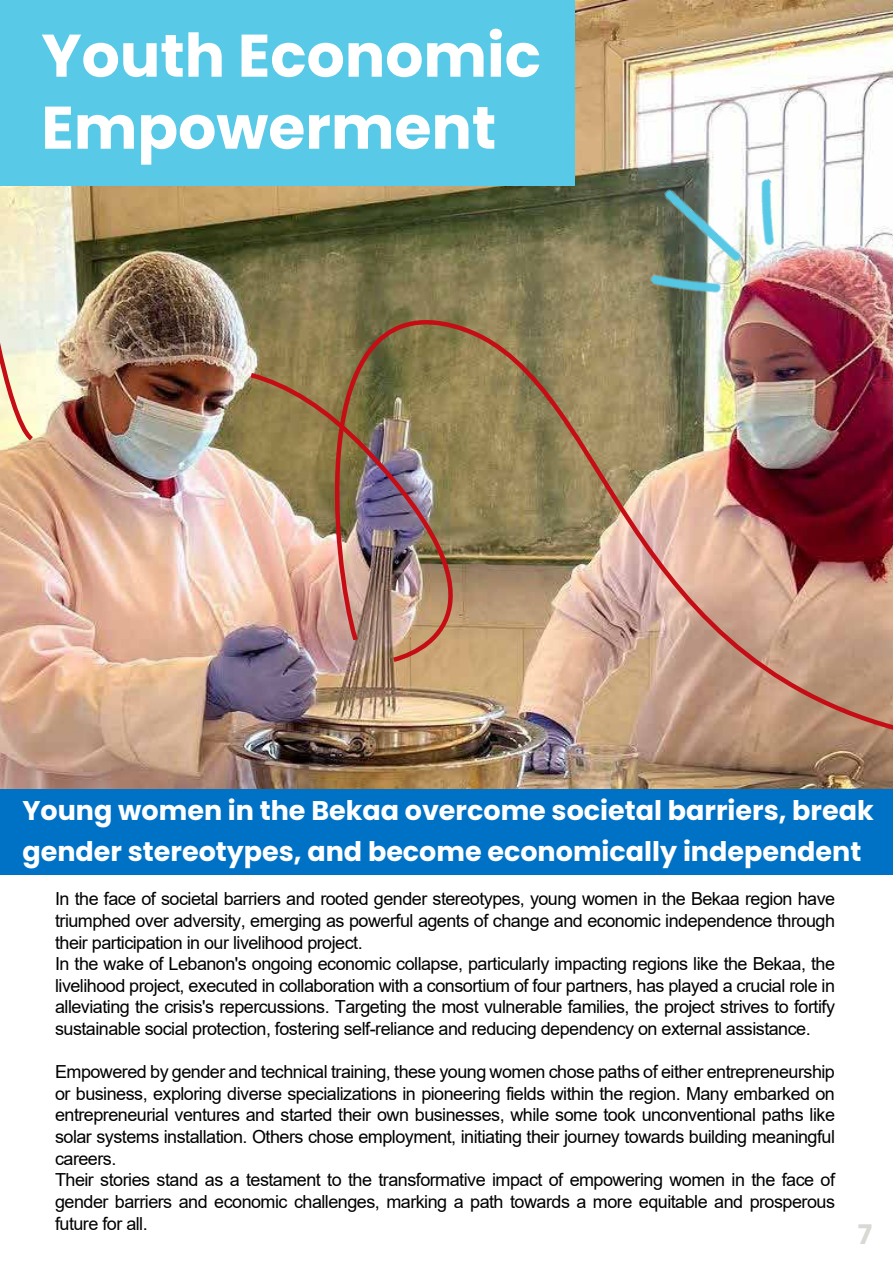
<style>
.page{position:relative;width:893px;height:1263px;background:#fff}
.page>*{position:absolute;margin:0;border:0;box-sizing:border-box;transform-origin:0 0}
.t1{font:700 60px/72px "Poppins";color:#fff}
.t2{font:700 27px/41.1px "Poppins";color:#fff}
.t3{font:700 27px "Poppins";color:#d8d8d5}
.t4{font:18px/21.6px "Arial";letter-spacing:-.03em;color:#000}
</style>
<div class="page">
<img style="left:0;top:0;width:893px;height:790px">
<div style="left:0;top:0;width:574px;height:186px;background:#58cae7"></div>
<div style="left:0;top:790px;width:893px;height:85px;background:#0072c6"></div>
<img style="left:307px;top:293px;width:586px;height:451px">
<img style="left:246px;top:370px;width:267px;height:295px">
<svg style="left:0;top:253px;width:38px;height:192px;background:#f1e5cb"></svg>
<img style="left:613px;top:135px;width:190px;height:187px">
<h1 class="t1" style="left:41px;top:20px;width:501px">Youth Economic<br>Empowerment</h1>
<h2 class="t2" style="left:22px;top:790px;width:853px">Young women in the Bekaa overcome societal barriers, break gender stereotypes, and become economically independent</h2>
<p class="t4" style="left:55px;top:888px;width:782px">In the face of societal barriers and rooted gender stereotypes, young women in the Bekaa region have triumphed over adversity, emerging as powerful agents of change and economic independence through their participation in our livelihood project.<br>In the wake of Lebanon's ongoing economic collapse, particularly impacting regions like the Bekaa, the livelihood project, executed in collaboration with a consortium of four partners, has played a crucial role in alleviating the crisis's repercussions. Targeting the most vulnerable families, the project strives to fortify sustainable social protection, fostering self-reliance and reducing dependency on external assistance.</p>
<p class="t4" style="left:55px;top:1061px;width:782px">Empowered by gender and technical training, these young women chose paths of either entrepreneurship or business, exploring diverse specializations in pioneering fields within the region. Many embarked on entrepreneurial ventures and started their own businesses, while some took unconventional paths like solar systems installation. Others chose employment, initiating their journey towards building meaningful careers.<br>Their stories stand as a testament to the transformative impact of empowering women in the face of gender barriers and economic challenges, marking a path towards a more equitable and prosperous future for all.</p>
<h2 class="t3" style="left:858px;top:1219px;width:16px">7</h2>
</div>
